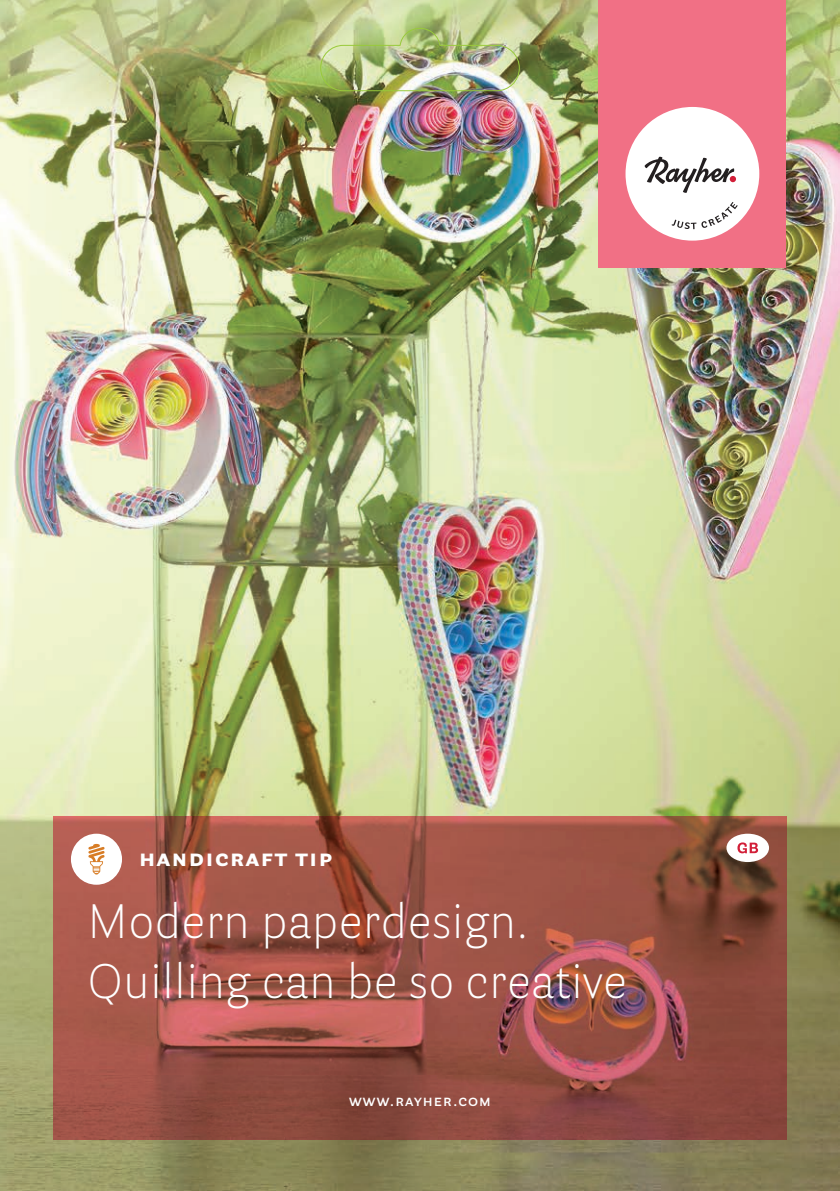
<style>
.page{position:relative;width:840px;height:1191px;background:#fff}
.page>*{position:absolute;margin:0;border:0;box-sizing:border-box;transform-origin:0 0}
.t1{font:300 48px/60px "Parry Grotesque Pro";letter-spacing:.005em;color:#fff}
.t2{font:700 24px "Parry Grotesque Pro";letter-spacing:.065em;color:#fff}
.t3{font:600 16px "Parry Grotesque Pro";letter-spacing:.065em;color:#fff}
</style>
<div class="page">
<img style="left:0;top:0;width:839px;height:1191px">
<img style="left:54px;top:816px;width:731px;height:324px">
<div style="left:598px;top:0;width:187px;height:267px;background:#f17085"></div>
<div style="left:625px;top:107px;width:133px;height:134px;background:#fff;border-radius:50%"></div>
<svg style="left:671px;top:202px;width:66px;height:27px"></svg>
<svg style="left:644px;top:156px;width:91px;height:37px"></svg>
<div style="left:71px;top:833px;width:51px;height:51px;background:#fff;border-radius:50%"></div>
<svg style="left:88px;top:844px;width:17px;height:30px"></svg>
<img style="left:320px;top:28px;width:199px;height:63px">
<div style="left:726px;top:833px;width:42px;height:29px;background:#fff;border-radius:50%"></div>
<svg style="left:737px;top:842px;width:20px;height:11px"></svg>
<p class="t2" style="left:139px;top:840px;width:194px">handicraft tip</p>
<p class="t1" style="left:88px;top:891px;width:540px">Modern paperdesign.<br>Quilling can be so creative</p>
<p class="t3" style="left:349px;top:1089px;width:143px">www.rayher.com</p>
</div>
